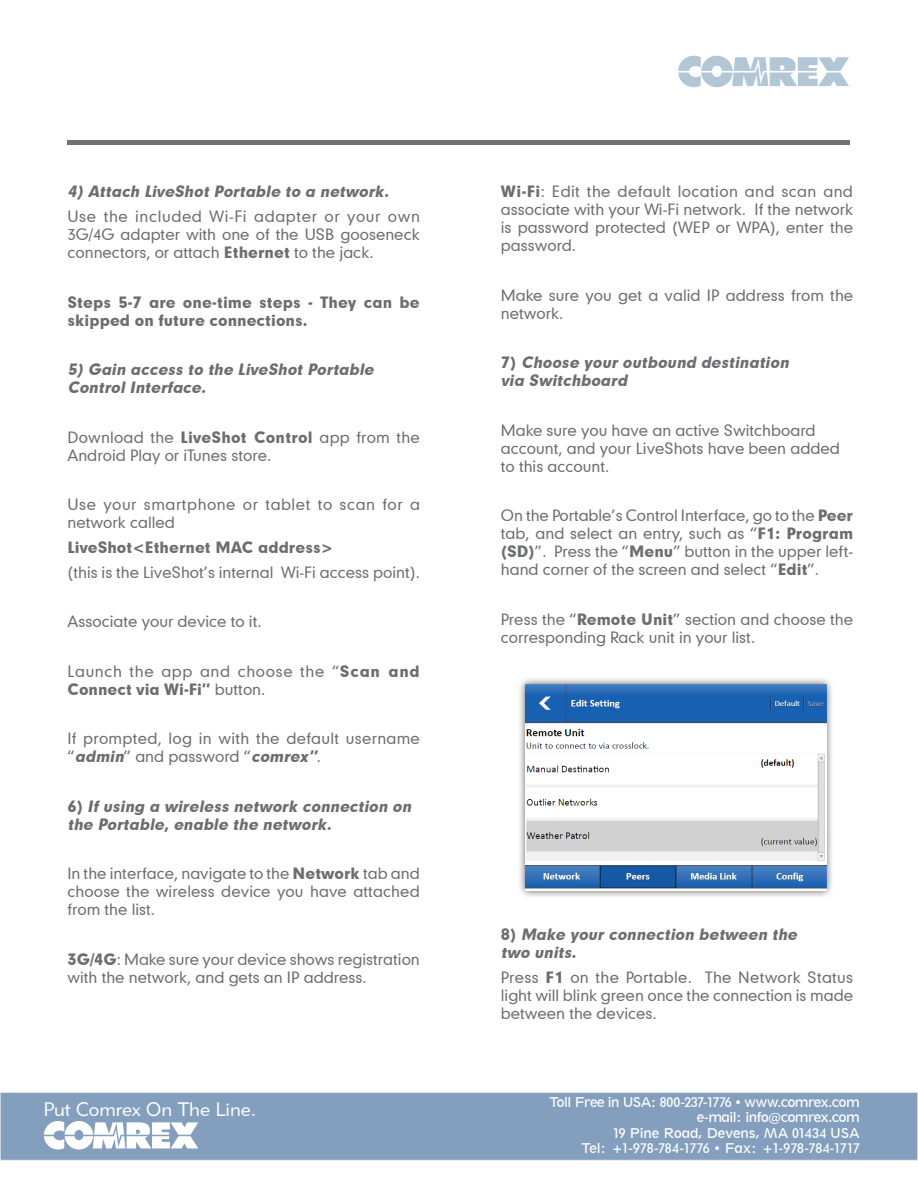
<style>
.page{position:relative;width:918px;height:1188px;background:#fff}
.page>*{position:absolute;margin:0;border:0;box-sizing:border-box;transform-origin:0 0}
.t1{font:19.5px "Geometric 415 BT Lite A";color:#fff}
.Body_Text{font:15px/18px "Geometric 706 BT Medium B";color:#6c6d70}
.Body_Text-2{font:italic 15px/18px "Geometric 706 BT Black B";color:#6c6d70}
.Body_Text-3{font:15px/18px "Geometric 706 BT Black B";color:#6c6d70}
.Numbered_Header{font:italic 15px/18px "Geometric 706 BT Black B";color:#6c6d70}
.Body_Text-4{font:15px/18px "Geometric 706 BT Medium B";letter-spacing:.04em;color:#6c6d70}
.Body_Text-5{font:15px/18px "Geometric 706 BT Medium B";letter-spacing:.035em;color:#6c6d70}
.t2{font:12.6px "Geometric 212 BT";letter-spacing:-.045em;color:#fff}
.t3{font:12.6px "Geometric 212 BT";letter-spacing:-.005em;color:#fff}
.t4{font:12.6px "Geometric 212 BT";letter-spacing:-.02em;color:#fff}
.s1{font-family:"Geometric 706 BT Black B"}
.s2{font-family:"Geometric 706 BT Black B";font-style:italic}
.s3{font-style:normal}
</style>
<div class="page">
<hr style="left:67px;top:140px;width:783px;height:4px;background:#717074">
<div style="left:0;top:1092px;width:918px;height:68px;background:#849fbd"></div>
<div style="left:0;top:1092px;width:918px;height:69px;border:1px solid #e6e7e9"></div>
<svg style="left:44px;top:1121px;width:154px;height:29px"></svg>
<svg style="left:678px;top:56px;width:171px;height:31px"></svg>
<div style="left:517px;top:677px;width:317px;height:222px;background:#231f20;opacity:.75"></div>
<img style="left:526px;top:685px;width:300px;height:206px">
<p class="Numbered_Header" style="left:67px;top:182px;width:326px">4) Attach LiveShot Portable to a network.</p>
<p class="Body_Text" style="left:67px;top:207px;width:354px;text-align:justify">Use the included Wi-Fi adapter or your own 3G/4G adapter with one of the USB gooseneck connectors, or attach <span class="s1">Ethernet</span> to the jack.</p>
<p class="Body_Text-3" style="left:67px;top:292px;width:354px">Steps 5-7 are one-time steps - They can be skipped on future connections.</p>
<p class="Numbered_Header" style="left:67px;top:360px;width:311px">5) Gain access to the LiveShot Portable<br>Control Interface.</p>
<p class="Body_Text" style="left:67px;top:428px;width:354px">Download the <span class="s1">LiveShot Control</span> app from the<br>Android Play or iTunes store.</p>
<p class="Body_Text-5" style="left:67px;top:495px;width:354px">Use your smartphone or tablet to scan for a network called</p>
<p class="Body_Text-3" style="left:67px;top:538px;width:267px">LiveShot&lt;Ethernet MAC address&gt;</p>
<p class="Body_Text" style="left:67px;top:563px;width:354px">(this is the LiveShot’s internal Wi-Fi access point).</p>
<p class="Body_Text" style="left:67px;top:612px;width:196px">Associate your device to it.</p>
<p class="Body_Text-4" style="left:67px;top:662px;width:354px">Launch the app and choose the “<span class="s1">Scan and<br>Connect via Wi-Fi”</span> button.</p>
<p class="Body_Text" style="left:67px;top:729px;width:354px">If prompted, log in with the default username “ <span class="s2">admin</span>” a n d p a s swo rd “ <span class="s2">comrex”</span>.</p>
<p class="Body_Text-2" style="left:67px;top:796px;width:349px"><span class="s3">6 )</span> If using a wireless network connection on the Portable, enable the network.</p>
<p class="Body_Text" style="left:67px;top:864px;width:354px;text-align:justify">In the interface, navigate to the <span class="s1">Network</span> tab and choose the wireless device you have attached from the list.</p>
<p class="Body_Text" style="left:67px;top:950px;width:354px"><span class="s1">3G/4G</span>: Make sure your device shows registration with the network, and gets an IP address.</p>
<p class="t1" style="left:44px;top:1097px;width:214px">Put Comrex On The Line.</p>
<p class="Body_Text" style="left:501px;top:182px;width:354px;text-align:justify"><span class="s1">Wi-Fi</span>: Edit the default location and scan and associate with your Wi-Fi network. If the network is password protected (WEP or WPA), enter the password.</p>
<p class="Body_Text" style="left:501px;top:286px;width:354px">Make sure you get a valid IP address from the network.</p>
<p class="Body_Text-2" style="left:501px;top:353px;width:293px"><span class="s3">7 )</span> Choose your outbound destination via Switchboard</p>
<p class="Body_Text" style="left:501px;top:421px;width:341px">Make sure you have an active Switchboard account, and your LiveShots have been added to this account.</p>
<p class="Body_Text" style="left:501px;top:506px;width:354px;text-align:justify">On the Portable’s Control Interface, go to the <span class="s1">Peer </span>tab, and select an entry, such as “<span class="s1">F1: Program (SD)</span>”. Press the “<span class="s1">Menu</span>” button in the upper left&shy;hand corner of the screen and select “<span class="s1">Edit</span>”.</p>
<p class="Body_Text" style="left:501px;top:610px;width:354px">Press the “<span class="s1">Remote Unit</span>” section and choose the corresponding Rack unit in your list.</p>
<p class="Body_Text-2" style="left:501px;top:925px;width:301px"><span class="s3">8 )</span> Make your connection between the two units.</p>
<p class="Body_Text" style="left:501px;top:968px;width:354px;text-align:justify">Press <span class="s1">F1</span> on the Portable. The Network Status light will blink green once the connection is made between the devices.</p>
<p class="t2" style="left:549px;top:1094px;width:312px">Toll Free in USA: 800-237-1776 • www.comrex.com</p>
<p class="t2" style="left:697px;top:1110px;width:165px">e-mail: info@comrex.com</p>
<p class="t4" style="left:613px;top:1125px;width:249px">19 Pine Road, Devens, MA 01434 USA</p>
<p class="t3" style="left:581px;top:1140px;width:280px">Tel: +1-978-784-1776 • Fax: +1-978-784-1717</p>
</div>
